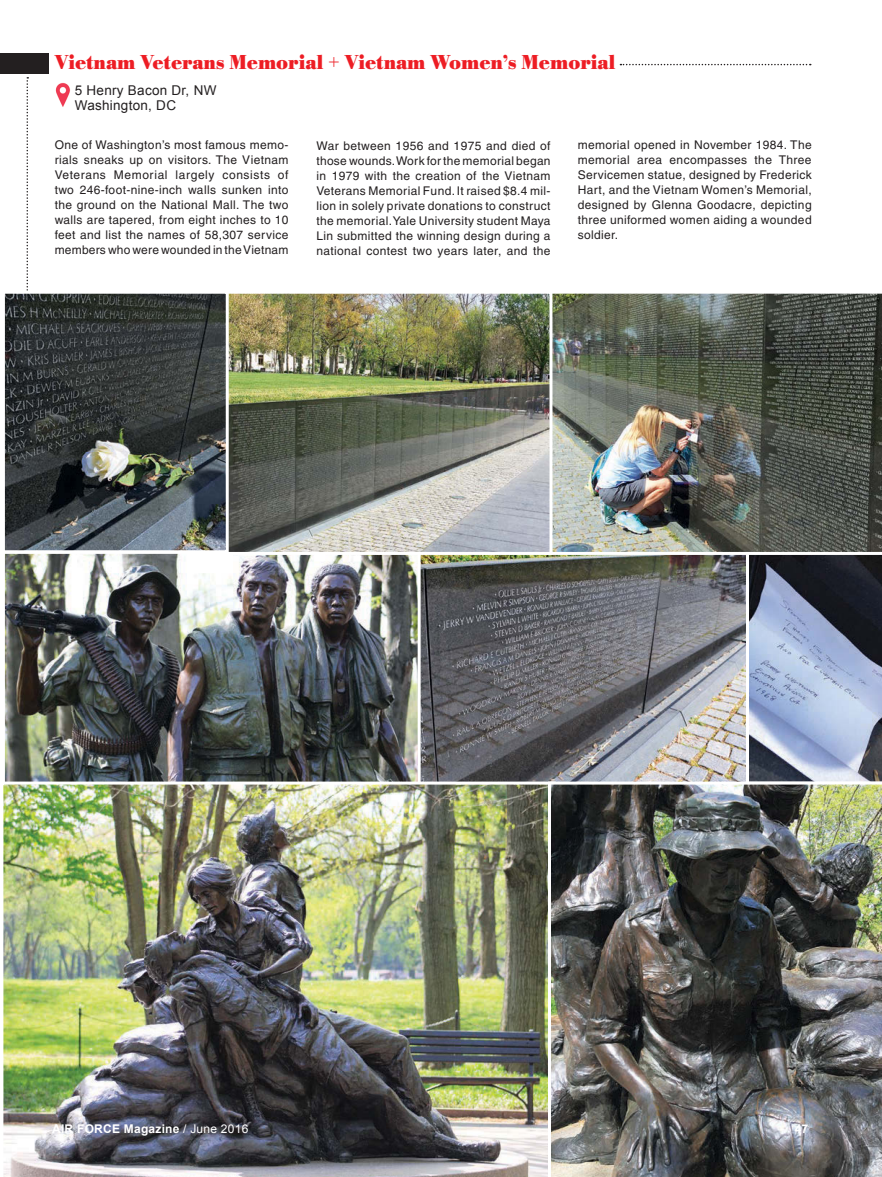
<style>
.page{position:relative;width:882px;height:1177px;background:#fff}
.page>*{position:absolute;margin:0;border:0;box-sizing:border-box;transform-origin:0 0}
.t1{font:700 21px "Bodoni Antiqua T";color:#ed1d24;scale:.94 1}
.t2{font:13.5px/15px "Arial";letter-spacing:.02em;color:#231f20}
.t3{font:12px/15px "Helvetica";letter-spacing:.03em;color:#231f20;text-align:justify}
.t4{font:700 12px "Arial";letter-spacing:.02em;color:#fff}
.s1{font-weight:400}
</style>
<div class="page">
<svg style="left:27px;top:77px;width:1px;height:214px"></svg>
<div style="left:0;top:53px;width:49px;height:21px;background:#231f20"></div>
<svg style="left:749px;top:555px;width:133px;height:226px;background:#7b879f"></svg>
<img style="left:6px;top:555px;width:412px;height:226px">
<img style="left:422px;top:555px;width:323px;height:226px">
<img style="left:552px;top:293px;width:330px;height:262px">
<img style="left:229px;top:295px;width:319px;height:256px">
<div style="left:199px;top:291px;width:353px;height:264px;border:3px solid #fff"></div>
<img style="left:55px;top:82px;width:15px;height:25px">
<svg style="left:620px;top:64px;width:191px;height:1px"></svg>
<img style="left:6px;top:295px;width:219px;height:254px">
<div style="left:2px;top:291px;width:227px;height:262px;border:3px solid #fff"></div>
<img style="left:3px;top:781px;width:545px;height:396px">
<img style="left:548px;top:781px;width:334px;height:396px">
<svg style="left:877px;top:1174px;width:5px;height:3px"></svg>
<h1 class="t1" style="left:55px;top:50px;width:598px">Vietnam Veterans Memorial + Vietnam Women’s Memorial</h1>
<p class="t2" style="left:75px;top:82px;width:143px">5 Henry Bacon Dr, NW<br>Washington, DC</p>
<p class="t3" style="left:55px;top:137px;width:235px">One of Washington’s most famous memo&shy;rials sneaks up on visitors. The Vietnam Veterans Memorial largely consists of two 246-foot-nine-inch walls sunken into the ground on the National Mall. The two walls are tapered, from eight inches to 10 feet and list the names of 58,307 service members who were wounded in the Vietnam</p>
<p class="t3" style="left:316px;top:138px;width:236px">War between 1956 and 1975 and died of those wounds. Work for the memorial began in 1979 with the creation of the Vietnam Veterans Memorial Fund. It raised $8.4 mil&shy;lion in solely private donations to construct the memorial. Yale University student Maya Lin submitted the winning design during a national contest two years later, and the</p>
<p class="t3" style="left:578px;top:137px;width:236px">memorial opened in November 1984. The memorial area encompasses the Three Servicemen statue, designed by Frederick Hart, and the Vietnam Women’s Memorial, designed by Glenna Goodacre, depicting three uniformed women aiding a wounded soldier.</p>
<p class="t4" style="left:52px;top:1122px;width:198px">AIR FORCE Magazine <span class="s1">/ June 2016</span></p>
<p class="t4" style="left:795px;top:1122px;width:15px">47</p>
</div>
